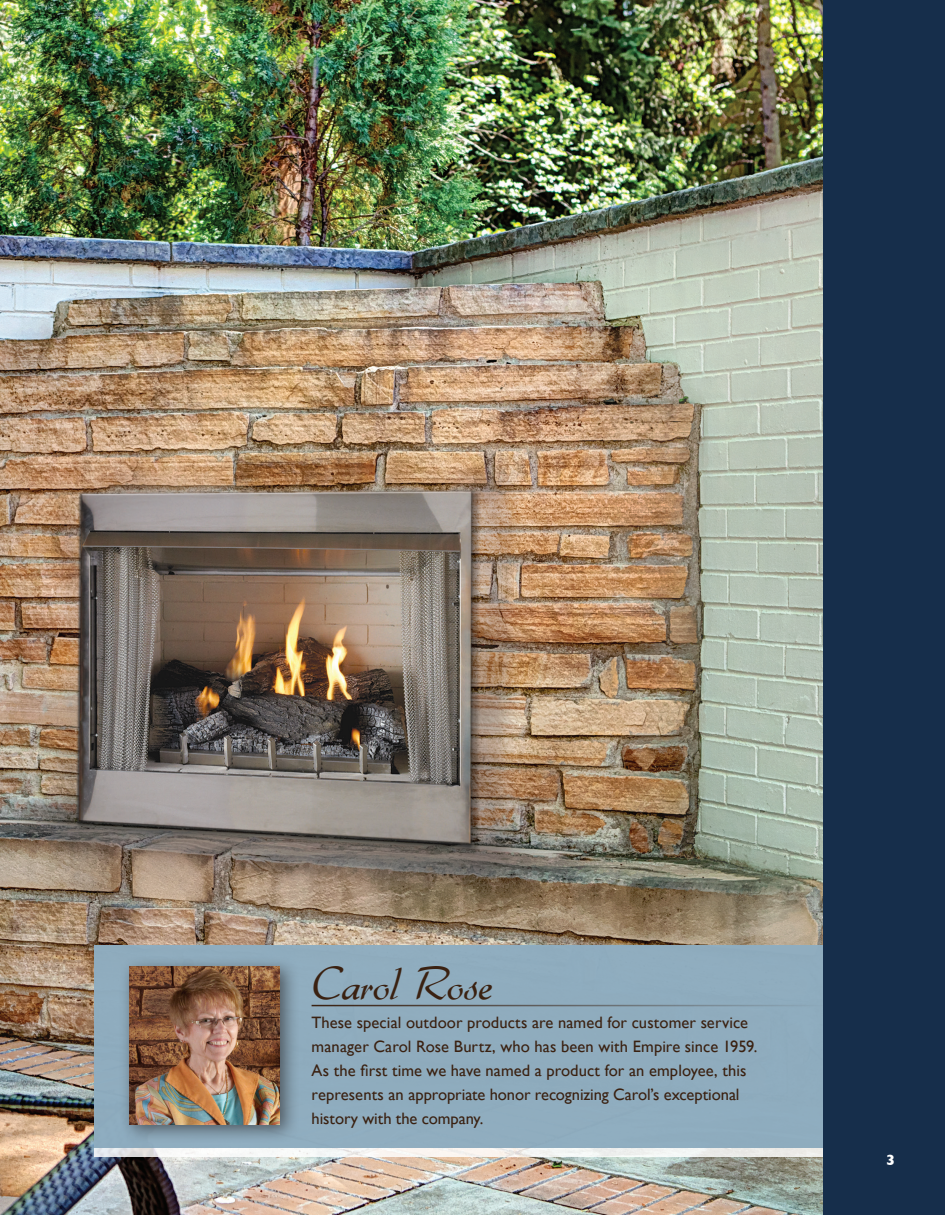
<style>
.page{position:relative;width:945px;height:1215px;background:#fff}
.page>*{position:absolute;margin:0;border:0;box-sizing:border-box;transform-origin:0 0}
.t1{font:48px "Gabrielle";color:#3a2111}
.t2{font:16.5px/24px "Gill Sans";color:#3a2111}
.t3{font:700 15px "Gill Sans";color:#fff}
</style>
<div class="page">
<img style="left:0;top:0;width:824px;height:1215px">
<svg style="left:94px;top:1148px;width:730px;height:8px;fill:#f4f4f1"></svg>
<div style="left:94px;top:945px;width:730px;height:203px;background:#8facbe"></div>
<div style="left:119px;top:956px;width:181px;height:188px;background:#231f20;opacity:.6"></div>
<img style="left:129px;top:967px;width:151px;height:157px">
<hr style="left:312px;top:1005px;width:512px;height:1px;background:#3a2111">
<div style="left:824px;top:0;width:121px;height:1215px;background:#162e4b"></div>
<p class="t1" style="left:312px;top:956px;width:183px">Carol Rose</p>
<p class="t2" style="left:312px;top:1010px;width:447px">These special outdoor products are named for customer service manager Carol Rose Burtz, who has been with Empire since 1959.<br>As the first time we have named a product for an employee, this represents an appropriate honor recognizing Carol’s exceptional history with the company.</p>
<p class="t3" style="left:886px;top:1148px;width:10px">3</p>
</div>
